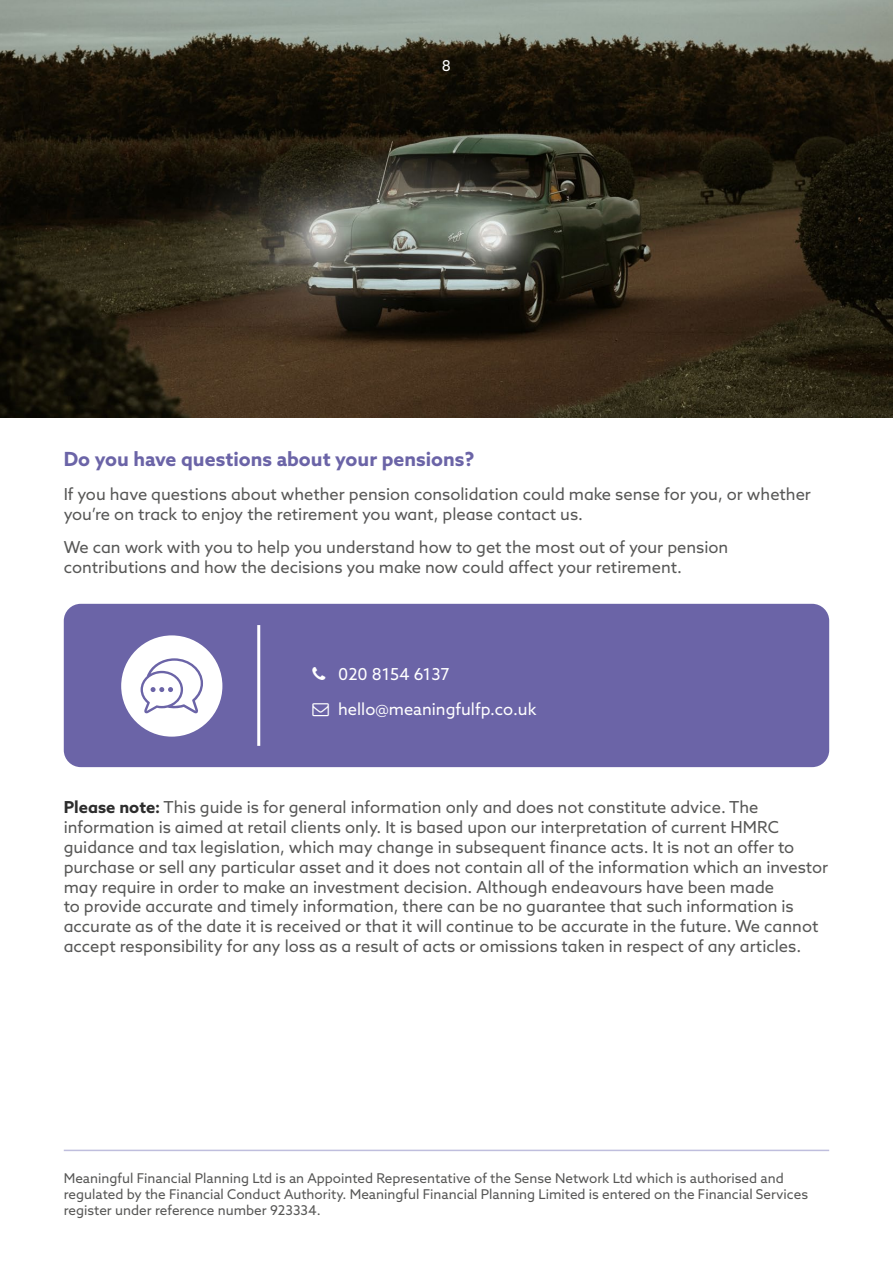
<style>
.page{position:relative;width:893px;height:1263px;background:#fff}
.page>*{position:absolute;margin:0;border:0;box-sizing:border-box;transform-origin:0 0}
.t1{font:700 19.5px "Azo Sans";color:#6b64a7}
.t2{font:16.5px/19.8px "Azo Sans";color:#575756}
.t3{font:16.5px "Azo Sans";color:#fff}
.t4{font:15px "Azo Sans";color:#fff}
.t5{font:13.5px/16.2px "Azo Sans";color:#575756}
.s1{font-weight:700;color:#2d2d2d}
</style>
<div class="page">
<img style="left:0;top:0;width:893px;height:418px">
<hr style="left:64px;top:1150px;width:765px;height:1px;background:#bfbedd">
<div style="left:64px;top:604px;width:765px;height:163px;background:#6b64a7;border-radius:17px"></div>
<hr style="left:257px;top:625px;width:3px;height:121px;background:#fff">
<div style="left:121px;top:635px;width:101px;height:102px;background:#fff;border-radius:50%"></div>
<svg style="left:141px;top:658px;width:62px;height:55px"></svg>
<p class="t4" style="left:442px;top:56px;width:11px">8</p>
<p class="t1" style="left:64px;top:446px;width:412px">Do you have questions about your pensions?</p>
<p class="t2" style="left:64px;top:484px;width:749px">If you have questions about whether pension consolidation could make sense for you, or whether you’re on track to enjoy the retirement you want, please contact us.</p>
<p class="t2" style="left:64px;top:537px;width:666px">We can work with you to help you understand how to get the most out of your pension contributions and how the decisions you make now could affect your retirement.</p>
<p class="t3" style="left:338px;top:663px;width:113px">020 8154 6137</p>
<p class="t3" style="left:338px;top:698px;width:200px">hello@meaningfulfp.co.uk</p>
<p class="t2" style="left:64px;top:797px;width:766px"><span class="s1">Please note:</span> This guide is for general information only and does not constitute advice. The information is aimed at retail clients only. It is based upon our interpretation of current HMRC guidance and tax legislation, which may change in subsequent finance acts. It is not an offer to purchase or sell any particular asset and it does not contain all of the information which an investor may require in order to make an investment decision. Although endeavours have been made<br>to provide accurate and timely information, there can be no guarantee that such information is accurate as of the date it is received or that it will continue to be accurate in the future. We cannot accept responsibility for any loss as a result of acts or omissions taken in respect of any articles.</p>
<p class="t5" style="left:64px;top:1170px;width:746px">Meaningful Financial Planning Ltd is an Appointed Representative of the Sense Network Ltd which is authorised and regulated by the Financial Conduct Authority. Meaningful Financial Planning Limited is entered on the Financial Services register under reference number 923334.</p>
</div>
